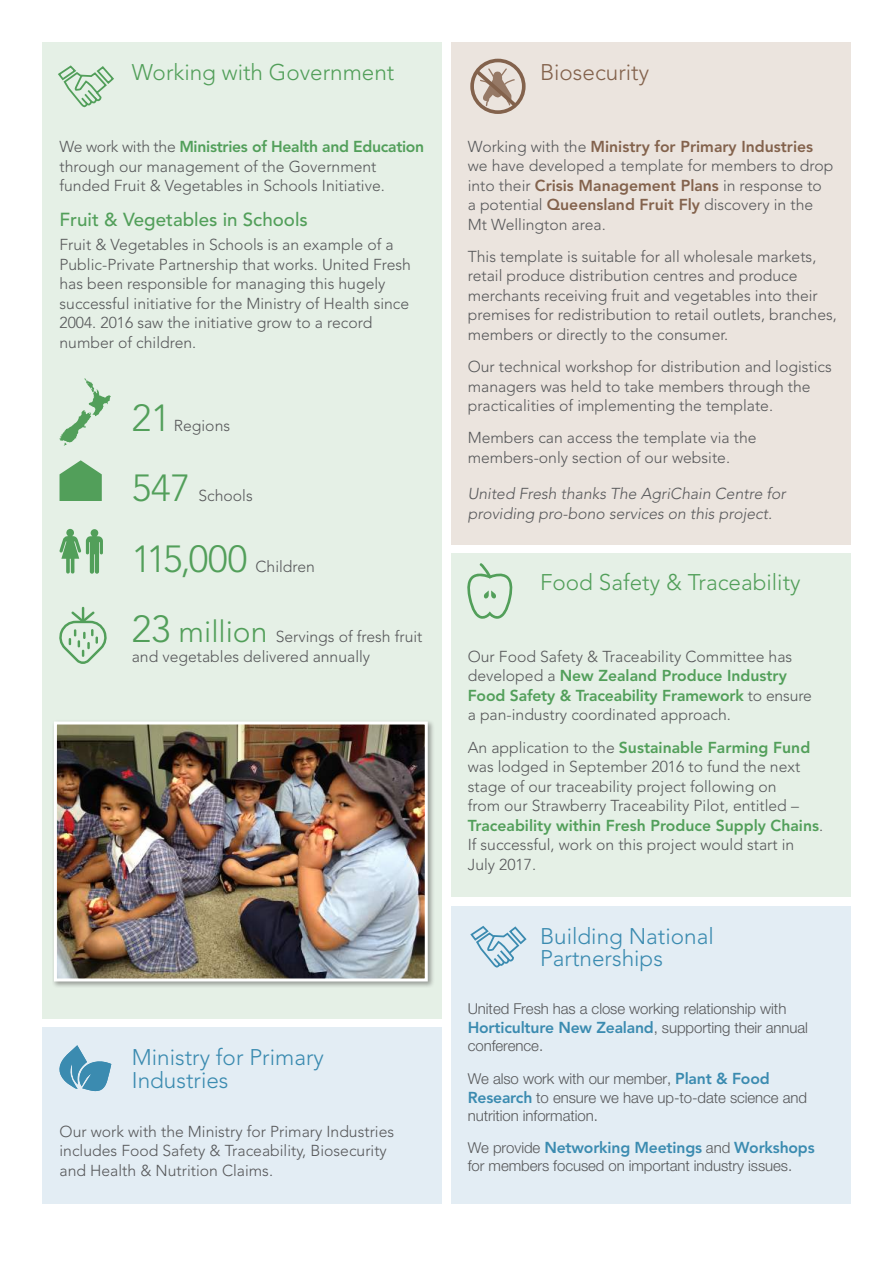
<style>
.page{position:relative;width:893px;height:1263px;background:#fff}
.page>*{position:absolute;margin:0;border:0;box-sizing:border-box;transform-origin:0 0}
.t1{font:300 37.5px "Avenir";color:#529f5a}
.t2{font:300 22.5px/22.5px "Avenir";color:#3b8bb0}
.t3{font:300 22.5px "Avenir";color:#529f5a}
.t4{font:300 22.5px "Avenir";color:#83624c}
.t5{font:500 18.75px "Avenir";color:#529f5a}
.t6{font:300 15.75px/19.5px "Avenir";color:#57585a}
.t7{font:800 15.75px "Avenir";letter-spacing:-.01em;color:#3b8bb0}
.t8{font:italic 300 15.75px/19.5px "Avenir";color:#57585a}
.t9{font:300 15px/32.2px "Helvetica Neue";letter-spacing:-.005em;color:#57585a}
.s1{font-weight:800;color:#529f5a}
.s2{font-size:37.5px;color:#529f5a}
.s3{font-size:30px;color:#529f5a}
.s4{font-weight:800;color:#83624c}
.s5{font-family:"Helvetica Neue";font-weight:300;font-size:15px;color:#57585a}
.s6{font-family:"Avenir";font-weight:800;font-size:15.75px;color:#3b8bb0}
</style>
<div class="page">
<div style="left:451px;top:43px;width:399px;height:502px;background:#ebe4de"></div>
<svg style="left:470px;top:59px;width:56px;height:55px"></svg>
<div style="left:451px;top:906px;width:399px;height:297px;background:#e3edf4"></div>
<svg style="left:470px;top:925px;width:57px;height:43px"></svg>
<div style="left:451px;top:553px;width:399px;height:344px;background:#e5f0e6"></div>
<svg style="left:467px;top:563px;width:46px;height:56px"></svg>
<div style="left:43px;top:43px;width:399px;height:976px;background:#e5f0e6"></div>
<svg style="left:58px;top:65px;width:56px;height:43px"></svg>
<svg style="left:59px;top:607px;width:48px;height:57px"></svg>
<svg style="left:59px;top:378px;width:52px;height:68px"></svg>
<svg style="left:60px;top:460px;width:42px;height:41px"></svg>
<svg style="left:60px;top:529px;width:43px;height:45px"></svg>
<div style="left:43px;top:1027px;width:399px;height:176px;background:#e3edf4"></div>
<div style="left:52px;top:719px;width:383px;height:269px;background:#231f20;opacity:.4"></div>
<img style="left:58px;top:725px;width:366px;height:252px">
<div style="left:54px;top:721px;width:374px;height:260px;border:3px solid #fff"></div>
<svg style="left:59px;top:1045px;width:52px;height:47px"></svg>
<h2 class="t3" style="left:132px;top:59px;width:264px">Working with Government</h2>
<p class="t6" style="left:60px;top:137px;width:366px">We work with the <span class="s1">Ministries of Health and Education </span>through our management of the Government funded Fruit &amp; Vegetables in Schools Initiative.</p>
<p class="t5" style="left:60px;top:209px;width:250px">Fruit &amp; Vegetables in Schools</p>
<p class="t6" style="left:60px;top:235px;width:353px">Fruit &amp; Vegetables in Schools is an example of a Public-Private Partnership that works. United Fresh has been responsible for managing this hugely successful initiative for the Ministry of Health since 2004. 2016 saw the initiative grow to a record number of children.</p>
<h1 class="t1" style="left:132px;top:396px;width:40px">21</h1>
<p class="t6" style="left:174px;top:416px;width:58px">Regions</p>
<h1 class="t1" style="left:132px;top:466px;width:60px">547</h1>
<p class="t6" style="left:198px;top:486px;width:56px">Schools</p>
<h1 class="t1" style="left:132px;top:537px;width:117px">115,000</h1>
<p class="t6" style="left:255px;top:557px;width:61px">Children</p>
<p class="t6" style="left:132px;top:627px;width:292px"><span class="s2">23</span> <span class="s3">million</span> Servings of fresh fruit and vegetables delivered annually</p>
<h2 class="t2" style="left:132px;top:1046px;width:194px">Ministry for Primary<br>Industries</h2>
<p class="t6" style="left:60px;top:1122px;width:336px">Our work with the Ministry for Primary Industries includes Food Safety &amp; Traceability, Biosecurity and Health &amp; Nutrition Claims.</p>
<h2 class="t4" style="left:540px;top:59px;width:111px">Biosecurity</h2>
<p class="t6" style="left:468px;top:136px;width:367px">Working with the <span class="s4">Ministry for Primary Industries </span>we have developed a template for members to drop into their <span class="s4">Crisis Management Plans</span> in response to a potential <span class="s4">Queensland Fruit Fly</span> discovery in the Mt Wellington area.</p>
<p class="t6" style="left:468px;top:247px;width:371px">This template is suitable for all wholesale markets, retail produce distribution centres and produce merchants receiving fruit and vegetables into their premises for redistribution to retail outlets, branches, members or directly to the consumer.</p>
<p class="t6" style="left:468px;top:357px;width:366px">Our technical workshop for distribution and logistics managers was held to take members through the practicalities of implementing the template.</p>
<p class="t6" style="left:468px;top:428px;width:290px">Members can access the template via the members-only section of our website.</p>
<p class="t8" style="left:468px;top:484px;width:320px">United Fresh thanks The AgriChain Centre for providing pro-bono services on this project.</p>
<h2 class="t3" style="left:540px;top:569px;width:262px">Food Safety &amp; Traceability</h2>
<p class="t6" style="left:468px;top:647px;width:346px">Our Food Safety &amp; Traceability Committee has developed a <span class="s1">New Zealand Produce Industry Food Safety &amp; Traceability Framework</span> to ensure a pan-industry coordinated approach.</p>
<p class="t6" style="left:468px;top:737px;width:357px">An application to the <span class="s1">Sustainable Farming Fund </span>was lodged in September 2016 to fund the next stage of our traceability project following on<br>from our Strawberry Traceability Pilot, entitled – <span class="s1">Traceability within Fresh Produce Supply Chains</span>.<br>If successful, work on this project would start in July 2017.</p>
<h2 class="t2" style="left:540px;top:924px;width:175px">Building National<br>Partnerships</h2>
<p class="t9" style="left:468px;top:992px;width:320px">United Fresh has a close working relationship with</p>
<p class="t7" style="left:468px;top:1018px;width:342px">Horticulture New Zealand<span class="s5">, supporting their annual</span></p>
<p class="t9" style="left:468px;top:1029px;width:303px">conference.<br>We also work with our member, <span class="s6">Plant &amp; Food</span></p>
<p class="t9" style="left:468px;top:1088px;width:341px;line-height:18px"><span class="s6">Research</span> to ensure we have up-to-date science and nutrition information.</p>
<p class="t7" style="left:468px;top:1138px;width:348px"><span class="s5">We provide</span> Networking Meetings <span class="s5">and</span> Workshops</p>
<p class="t9" style="left:468px;top:1149px;width:326px">for members focused on important industry issues.</p>
</div>
